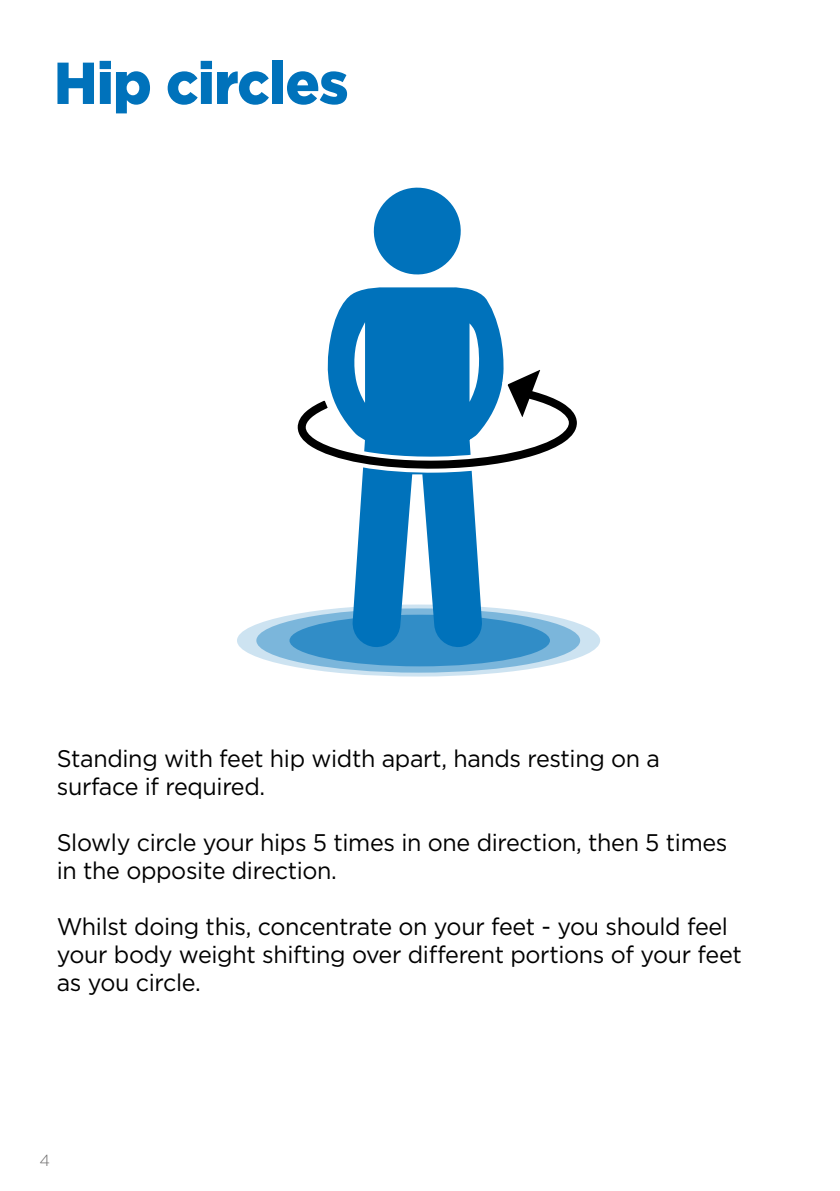
<style>
.page{position:relative;width:840px;height:1191px;background:#fff}
.page>*{position:absolute;margin:0;border:0;box-sizing:border-box;transform-origin:0 0}
.t1{font:900 59px "Gotham";letter-spacing:-.015em;color:#0072bb}
.t2{font:24px/28px "Gotham";letter-spacing:-.015em;color:#000}
.t3{font:300 16px "Gotham";color:#706f6f}
</style>
<div class="page">
<svg style="left:237px;top:604px;width:363px;height:72px;background:#cae1f0"></svg>
<svg style="left:256px;top:608px;width:324px;height:64px;background:#7ab5da"></svg>
<div style="left:289px;top:614px;width:260px;height:52px;background:#318dc7;border-radius:50%"></div>
<svg style="left:373px;top:187px;width:88px;height:88px"></svg>
<svg style="left:326px;top:287px;width:177px;height:360px;fill:#0072bb"></svg>
<svg style="left:297px;top:358px;width:280px;height:116px"></svg>
<h1 class="t1" style="left:54px;top:42px;width:296px">Hip circles</h1>
<p class="t2" style="left:57px;top:744px;width:604px">Standing with feet hip width apart, hands resting on a surface if required.</p>
<p class="t2" style="left:57px;top:828px;width:672px">Slowly circle your hips 5 times in one direction, then 5 times in the opposite direction.</p>
<p class="t2" style="left:57px;top:912px;width:686px">Whilst doing this, concentrate on your feet - you should feel your body weight shifting over different portions of your feet as you circle.</p>
<p class="t3" style="left:39px;top:1151px;width:12px">4</p>
</div>
